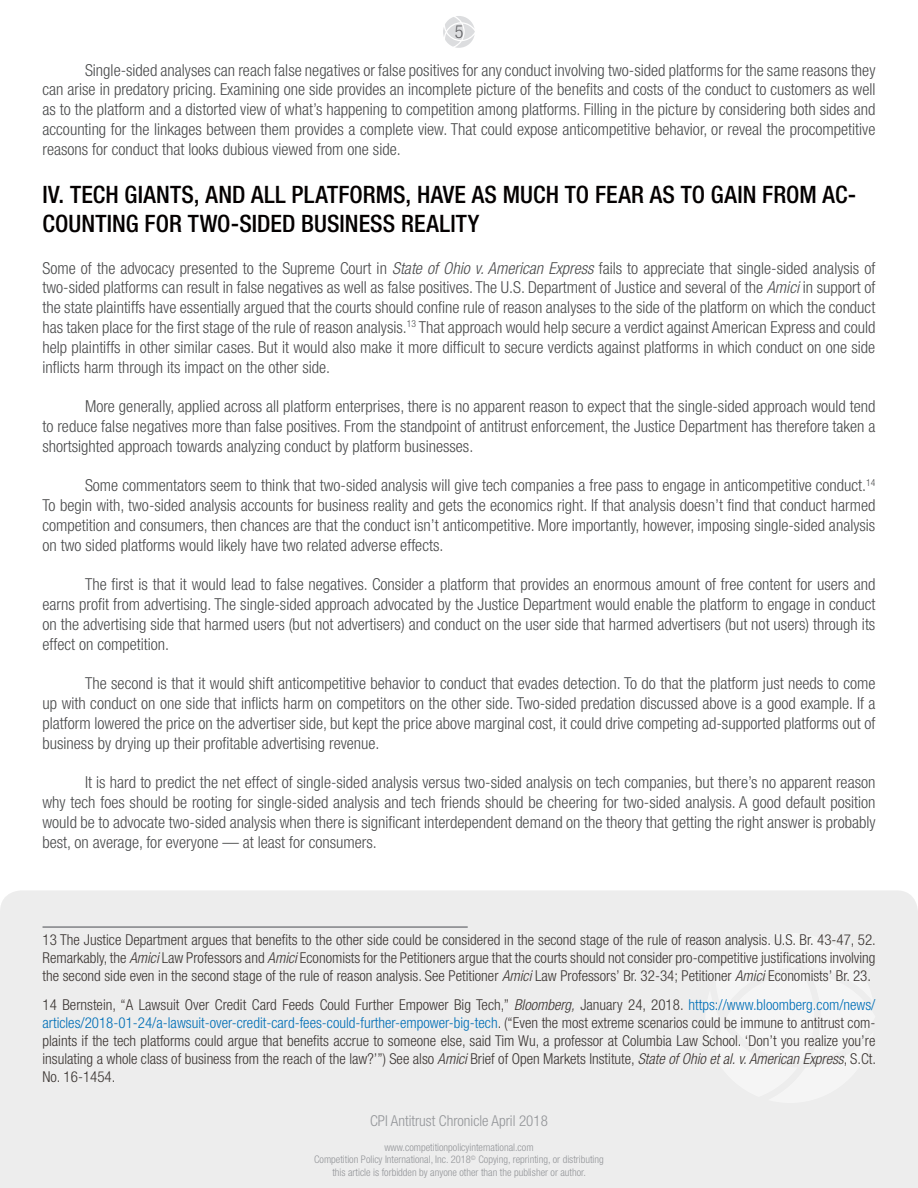
<style>
.page{position:relative;width:918px;height:1188px;background:#fff}
.page>*{position:absolute;margin:0;border:0;box-sizing:border-box;transform-origin:0 0}
.Sin_espaciado{font:500 condensed 24px/28.8px "Helvetica Neue LT Std";letter-spacing:.005em;color:#040101}
.t1{font:300 condensed 18px "Helvetica Neue LT Std";color:#636366}
.Sin_espaciado-2{font:300 condensed 16.5px/19.8px "Helvetica Neue LT Std";color:#4b4c4d;text-align:justify}
.Note{font:300 condensed 15px/18px "Helvetica Neue LT Std";color:#3b3532;text-align:justify}
.t2{font:300 condensed 15px "Helvetica Neue LT Std";color:#939598}
.t3{font:300 condensed 10.5px "Helvetica Neue LT Std";color:#939598}
.s1{font-style:italic}
.s2{color:#006fb7}
</style>
<div class="page">
<div style="left:0;top:890px;width:918px;height:298px;background:#ededed"></div>
<div style="left:705px;top:933px;width:170px;height:170px;background:#f5f5f5"></div>
<svg style="left:443px;top:16px;width:32px;height:32px"></svg>
<hr style="left:43px;top:926px;width:425px;height:2px;background:#808285">
<p class="t1" style="left:455px;top:22px;width:10px">5</p>
<p class="Sin_espaciado-2" style="left:43px;top:60px;width:835px;text-indent:43px">Single-sided analyses can reach false negatives or false positives for any conduct involving two-sided platforms for the same reasons they can arise in predatory pricing. Examining one side provides an incomplete picture of the benefits and costs of the conduct to customers as well as to the platform and a distorted view of what’s happening to competition among platforms. Filling in the picture by considering both sides and accounting for the linkages between them provides a complete view. That could expose anticompetitive behavior, or reveal the procompetitive reasons for conduct that looks dubious viewed from one side.</p>
<p class="Sin_espaciado" style="left:43px;top:180px;width:815px">IV. TECH GIANTS, AND ALL PLATFORMS, HAVE AS MUCH TO FEAR AS TO GAIN FROM AC-<br>COUNTING FOR TWO-SIDED BUSINESS REALITY</p>
<p class="Sin_espaciado-2" style="left:43px;top:258px;width:834px">Some of the advocacy presented to the Supreme Court in <span class="s1">State of Ohio v. American Express</span> fails to appreciate that single-sided analysis of two-sided platforms can result in false negatives as well as false positives. The U.S. Department of Justice and several of the <span class="s1">Amici</span> in support of the state plaintiffs have essentially argued that the courts should confine rule of reason analyses to the side of the platform on which the conduct has taken place for the first stage of the rule of reason analysis.<sup>13</sup> That approach would help secure a verdict against American Express and could help plaintiffs in other similar cases. But it would also make it more difficult to secure verdicts against platforms in which conduct on one side inflicts harm through its impact on the other side.</p>
<p class="Sin_espaciado-2" style="left:43px;top:396px;width:835px;text-indent:43px">More generally, applied across all platform enterprises, there is no apparent reason to expect that the single-sided approach would tend to reduce false negatives more than false positives. From the standpoint of antitrust enforcement, the Justice Department has therefore taken a shortsighted approach towards analyzing conduct by platform businesses.</p>
<p class="Sin_espaciado-2" style="left:43px;top:475px;width:834px;text-indent:43px">Some commentators seem to think that two-sided analysis will give tech companies a free pass to engage in anticompetitive conduct.<sup>14<br></sup>To begin with, two-sided analysis accounts for business reality and gets the economics right. If that analysis doesn’t find that conduct harmed competition and consumers, then chances are that the conduct isn’t anticompetitive. More importantly, however, imposing single-sided analysis on two sided platforms would likely have two related adverse effects.</p>
<p class="Sin_espaciado-2" style="left:43px;top:574px;width:835px;text-indent:43px">The first is that it would lead to false negatives. Consider a platform that provides an enormous amount of free content for users and earns profit from advertising. The single-sided approach advocated by the Justice Department would enable the platform to engage in conduct on the advertising side that harmed users (but not advertisers) and conduct on the user side that harmed advertisers (but not users) through its effect on competition.</p>
<p class="Sin_espaciado-2" style="left:43px;top:673px;width:835px;text-indent:43px">The second is that it would shift anticompetitive behavior to conduct that evades detection. To do that the platform just needs to come up with conduct on one side that inflicts harm on competitors on the other side. Two-sided predation discussed above is a good example. If a platform lowered the price on the advertiser side, but kept the price above marginal cost, it could drive competing ad-supported platforms out of business by drying up their profitable advertising revenue.</p>
<p class="Sin_espaciado-2" style="left:43px;top:772px;width:835px;text-indent:43px">It is hard to predict the net effect of single-sided analysis versus two-sided analysis on tech companies, but there’s no apparent reason why tech foes should be rooting for single-sided analysis and tech friends should be cheering for two-sided analysis. A good default position would be to advocate two-sided analysis when there is significant interdependent demand on the theory that getting the right answer is probably best, on average, for everyone — at least for consumers.</p>
<p class="Note" style="left:43px;top:931px;width:835px">13 The Justice Department argues that benefits to the other side could be considered in the second stage of the rule of reason analysis. U.S. Br. 43-47, 52.<br>Remarkably, the <span class="s1">Amici</span> Law Professors and <span class="s1">Amici</span> Economists for the Petitioners argue that the courts should not consider pro-competitive justifications involving the second side even in the second stage of the rule of reason analysis. See Petitioner <span class="s1">Amici</span> Law Professors’ Br. 32-34; Petitioner <span class="s1">Amici</span> Economists’ Br. 23.</p>
<p class="Note" style="left:43px;top:995px;width:835px">14 Bernstein, “A Lawsuit Over Credit Card Feeds Could Further Empower Big Tech,” <span class="s1">Bloomberg,</span> January 24, 2018. <span class="s2">https://www.bloomberg.com/news/ articles/2018-01-24/a-lawsuit-over-credit-card-fees-could-further-empower-big-tech</span>. (“Even the most extreme scenarios could be immune to antitrust com&shy;plaints if the tech platforms could argue that benefits accrue to someone else, said Tim Wu, a professor at Columbia Law School. ‘Don’t you realize you’re insulating a whole class of business from the reach of the law?’”) See also <span class="s1">Amici</span> Brief of Open Markets Institute, <span class="s1">State of Ohio et al. v. American Express</span>, S.Ct.<br>No. 16-1454.</p>
<p class="t2" style="left:370px;top:1112px;width:179px">CPI Antitrust Chronicle April 2018</p>
<p class="t3" style="left:384px;top:1141px;width:151px">www.competitionpolicyinternational.com</p>
<p class="t3" style="left:314px;top:1154px;width:291px">Competition Policy International, Inc. 2018<sup>©</sup> Copying, reprinting, or distributing</p>
<p class="t3" style="left:332px;top:1166px;width:255px">this article is forbidden by anyone other than the publisher or author.</p>
</div>
